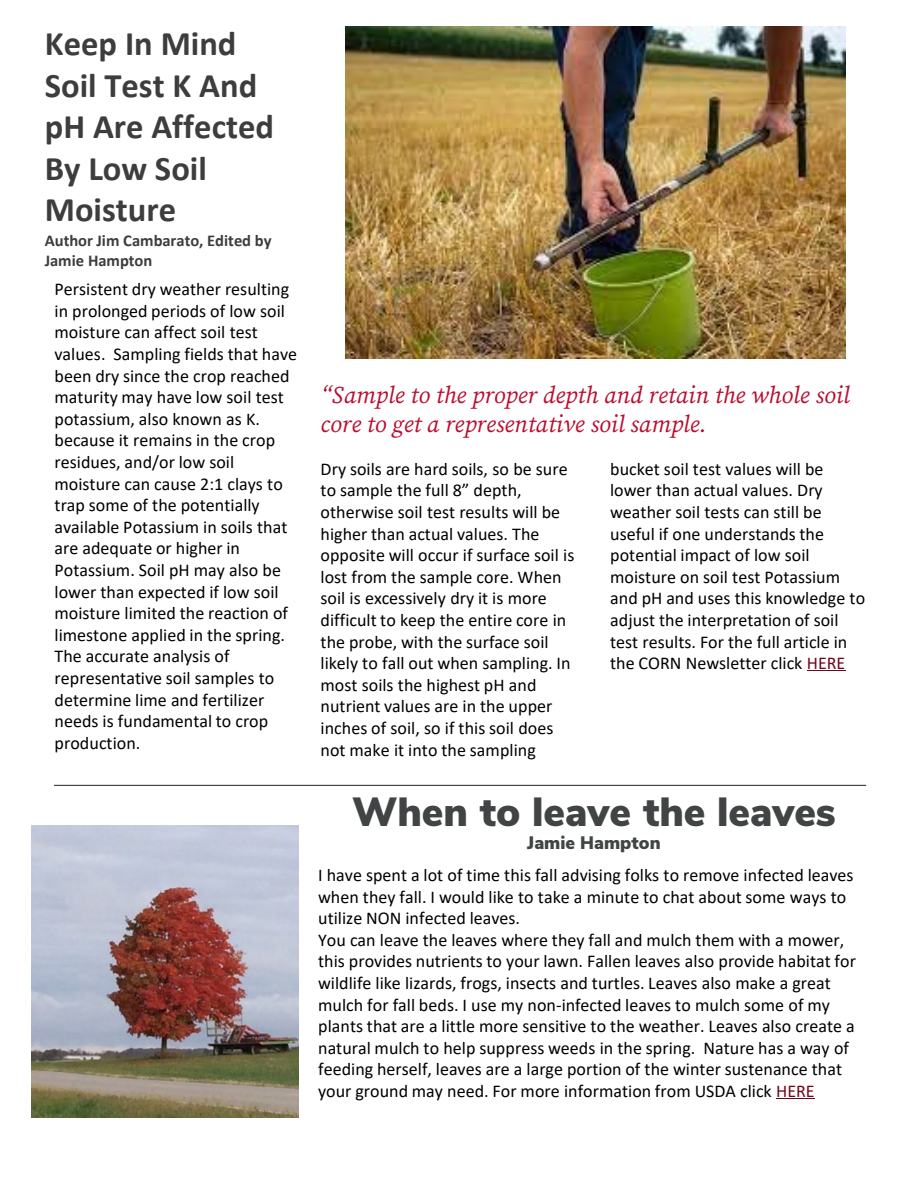
<style>
.page{position:relative;width:918px;height:1188px;background:#fff}
.page>*{position:absolute;margin:0;border:0;box-sizing:border-box;transform-origin:0 0}
.t1{font:900 40.5px "Buckeye Sans";color:#414444}
.t2{font:700 34.5px/41.4px "Calibri";color:#3d3d3d}
.t3{font:italic 24px/28.8px "Buckeye Serif";color:#ba0c2e}
.t4{font:18px/21.6px "Calibri";color:#000}
.t5{font:900 18px "Buckeye Sans";letter-spacing:.005em;color:#414444}
.t6{font:700 16.5px/19.8px "Calibri";letter-spacing:-.005em;color:#3d3d3d}
.s1{color:#70061b}
</style>
<div class="page">
<hr style="left:807px;top:670px;width:38px;height:1px;background:#70061b">
<hr style="left:776px;top:1098px;width:39px;height:1px;background:#70061b">
<hr style="left:54px;top:785px;width:812px;height:1px;background:#231f20">
<img style="left:346px;top:26px;width:499px;height:333px">
<img style="left:31px;top:826px;width:268px;height:291px">
<p class="t2" style="left:45px;top:23px;width:231px">Keep In Mind<br>Soil Test K And pH Are Affected<br>By Low Soil<br>Moisture</p>
<p class="t6" style="left:45px;top:230px;width:228px">Author Jim Cambarato, Edited by<br>Jamie Hampton</p>
<p class="t4" style="left:55px;top:278px;width:244px">Persistent dry weather resulting in prolonged periods of low soil moisture can affect soil test values. Sampling fields that have been dry since the crop reached maturity may have low soil test potassium, also known as K. because it remains in the crop residues, and/or low soil moisture can cause 2:1 clays to trap some of the potentially available Potassium in soils that are adequate or higher in<br>Potassium. Soil pH may also be lower than expected if low soil moisture limited the reaction of limestone applied in the spring.<br>The accurate analysis of representative soil samples to determine lime and fertilizer needs is fundamental to crop production.</p>
<p class="t3" style="left:321px;top:381px;width:531px">“Sample to the proper depth and retain the whole soil core to get a representative soil sample.</p>
<p class="t4" style="left:321px;top:458px;width:255px">Dry soils are hard soils, so be sure to sample the full 8” depth, otherwise soil test results will be higher than actual values. The opposite will occur if surface soil is lost from the sample core. When soil is excessively dry it is more difficult to keep the entire core in the probe, with the surface soil likely to fall out when sampling. In most soils the highest pH and nutrient values are in the upper inches of soil, so if this soil does not make it into the sampling</p>
<p class="t4" style="left:610px;top:458px;width:257px">bucket soil test values will be lower than actual values. Dry weather soil tests can still be useful if one understands the potential impact of low soil moisture on soil test Potassium and pH and uses this knowledge to adjust the interpretation of soil test results. For the full article in the CORN Newsletter click <span class="s1">HERE</span></p>
<p class="t1" style="left:352px;top:781px;width:485px">When to leave the leaves</p>
<p class="t5" style="left:527px;top:829px;width:135px">Jamie Hampton</p>
<p class="t4" style="left:318px;top:864px;width:537px">I have spent a lot of time this fall advising folks to remove infected leaves when they fall. I would like to take a minute to chat about some ways to utilize NON infected leaves.</p>
<p class="t4" style="left:318px;top:928px;width:539px">You can leave the leaves where they fall and mulch them with a mower, this provides nutrients to your lawn. Fallen leaves also provide habitat for wildlife like lizards, frogs, insects and turtles. Leaves also make a great mulch for fall beds. I use my non-infected leaves to mulch some of my plants that are a little more sensitive to the weather. Leaves also create a natural mulch to help suppress weeds in the spring. Nature has a way of feeding herself, leaves are a large portion of the winter sustenance that your ground may need. For more information from USDA click <span class="s1">HERE</span></p>
</div>
